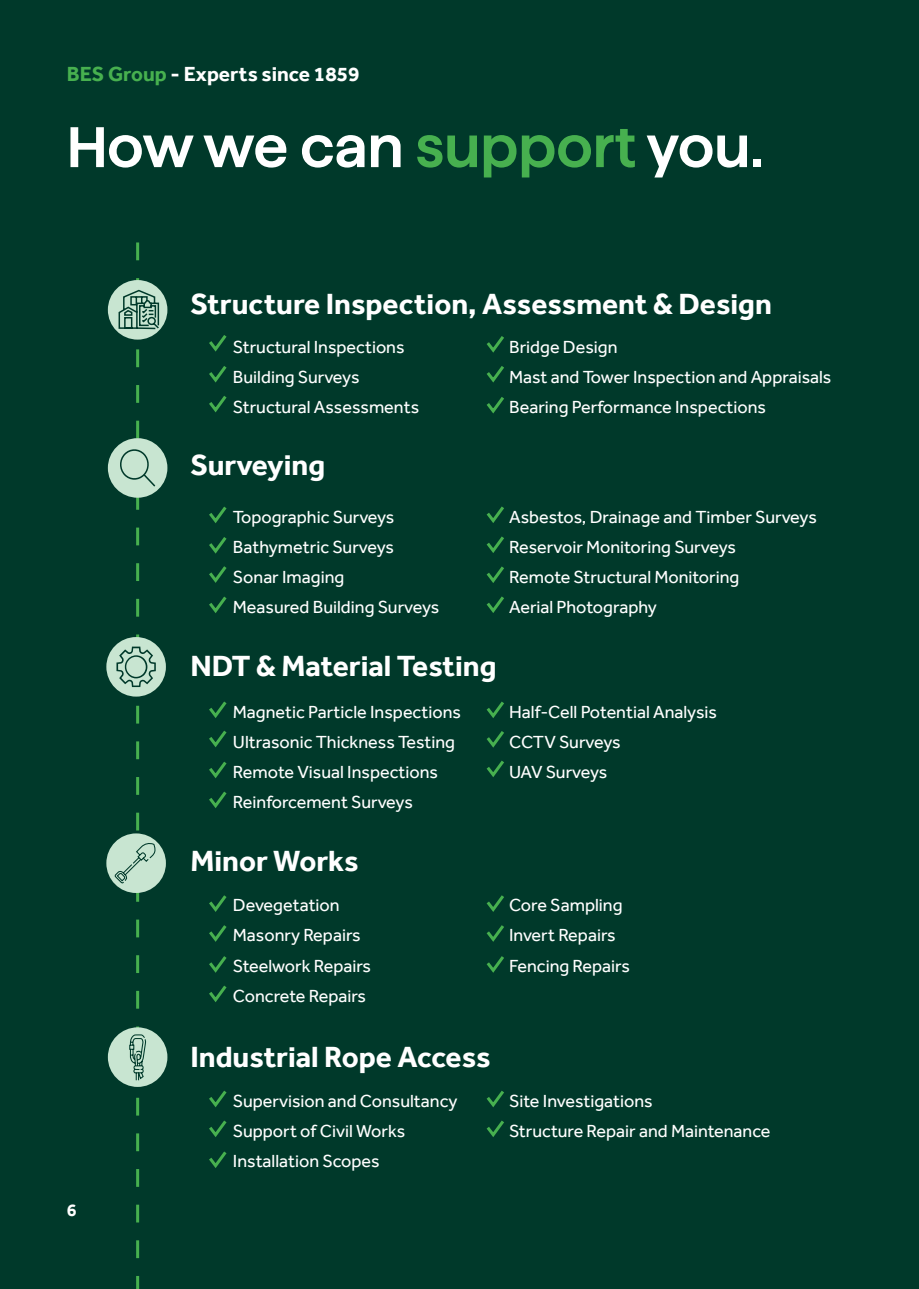
<style>
.page{position:relative;width:919px;height:1289px;background:#fff}
.page>*{position:absolute;margin:0;border:0;box-sizing:border-box;transform-origin:0 0}
.t1{font:600 57px "Haffer SQXH";color:#fff}
.t2{font:700 30px "Effra";color:#fff}
.t3{font:700 21px "Effra";color:#fff}
.t4{font:18px "Effra";color:#fff}
.t5{font:18px "Effra";letter-spacing:-.02em;color:#fff}
.t6{font:700 18px "Effra";color:#fff}
.s1{color:#47b04f}
</style>
<div class="page">
<div style="left:0;top:0;width:918px;height:1288px;background:#00392a"></div>
<div style="left:108px;top:280px;width:59px;height:59px;background:#c8e5d1;border-radius:50%"></div>
<div style="left:108px;top:438px;width:59px;height:59px;background:#c8e5d1;border-radius:50%"></div>
<div style="left:106px;top:637px;width:60px;height:59px;background:#c8e5d1;border-radius:50%"></div>
<div style="left:106px;top:833px;width:60px;height:60px;background:#c8e5d1;border-radius:50%"></div>
<div style="left:108px;top:1027px;width:59px;height:59px;background:#c8e5d1;border-radius:50%"></div>
<svg style="left:209px;top:895px;width:18px;height:17px"></svg>
<svg style="left:486px;top:895px;width:18px;height:17px"></svg>
<svg style="left:209px;top:925px;width:18px;height:17px"></svg>
<svg style="left:486px;top:925px;width:18px;height:17px"></svg>
<svg style="left:209px;top:956px;width:18px;height:17px"></svg>
<svg style="left:209px;top:985px;width:18px;height:17px"></svg>
<svg style="left:486px;top:956px;width:18px;height:17px"></svg>
<svg style="left:209px;top:701px;width:18px;height:17px"></svg>
<svg style="left:486px;top:701px;width:18px;height:17px"></svg>
<svg style="left:486px;top:731px;width:18px;height:17px"></svg>
<svg style="left:486px;top:760px;width:18px;height:17px"></svg>
<svg style="left:209px;top:730px;width:18px;height:17px"></svg>
<svg style="left:209px;top:761px;width:18px;height:17px"></svg>
<svg style="left:209px;top:791px;width:18px;height:17px"></svg>
<svg style="left:209px;top:506px;width:18px;height:17px"></svg>
<svg style="left:486px;top:506px;width:18px;height:17px"></svg>
<svg style="left:486px;top:536px;width:18px;height:17px"></svg>
<svg style="left:486px;top:566px;width:18px;height:17px"></svg>
<svg style="left:486px;top:596px;width:18px;height:17px"></svg>
<svg style="left:209px;top:537px;width:18px;height:17px"></svg>
<svg style="left:209px;top:566px;width:18px;height:17px"></svg>
<svg style="left:209px;top:596px;width:18px;height:17px"></svg>
<svg style="left:209px;top:335px;width:18px;height:17px"></svg>
<svg style="left:486px;top:336px;width:18px;height:17px"></svg>
<svg style="left:209px;top:366px;width:18px;height:17px"></svg>
<svg style="left:487px;top:366px;width:17px;height:17px"></svg>
<svg style="left:209px;top:396px;width:18px;height:17px"></svg>
<svg style="left:486px;top:397px;width:18px;height:17px"></svg>
<svg style="left:209px;top:1090px;width:18px;height:17px"></svg>
<svg style="left:486px;top:1090px;width:18px;height:17px"></svg>
<svg style="left:209px;top:1120px;width:18px;height:17px"></svg>
<svg style="left:486px;top:1120px;width:18px;height:17px"></svg>
<svg style="left:209px;top:1151px;width:18px;height:17px"></svg>
<svg style="left:114px;top:242px;width:46px;height:1046px"></svg>
<p class="t3" style="left:67px;top:61px;width:294px"><span class="s1">BES Group</span> - Experts since 1859</p>
<p class="t1" style="left:67px;top:105px;width:697px">How we can <span class="s1">support</span> you.</p>
<p class="t2" style="left:190px;top:285px;width:583px">Structure Inspection, Assessment &amp; Design</p>
<p class="t4" style="left:233px;top:336px;width:173px">Structural Inspections</p>
<p class="t4" style="left:233px;top:366px;width:128px">Building Surveys</p>
<p class="t4" style="left:233px;top:396px;width:188px">Structural Assessments</p>
<p class="t4" style="left:509px;top:336px;width:110px">Bridge Design</p>
<p class="t4" style="left:509px;top:366px;width:324px">Mast and Tower Inspection and Appraisals</p>
<p class="t4" style="left:509px;top:396px;width:258px">Bearing Performance Inspections</p>
<p class="t6" style="left:67px;top:1199px;width:11px">6</p>
<p class="t2" style="left:190px;top:447px;width:136px">Surveying</p>
<p class="t4" style="left:233px;top:506px;width:163px">Topographic Surveys</p>
<p class="t4" style="left:233px;top:536px;width:163px">Bathymetric Surveys</p>
<p class="t4" style="left:233px;top:566px;width:113px">Sonar Imaging</p>
<p class="t4" style="left:233px;top:596px;width:208px">Measured Building Surveys</p>
<p class="t4" style="left:509px;top:506px;width:309px">Asbestos, Drainage and Timber Surveys</p>
<p class="t4" style="left:509px;top:536px;width:228px">Reservoir Monitoring Surveys</p>
<p class="t4" style="left:509px;top:566px;width:232px">Remote Structural Monitoring</p>
<p class="t4" style="left:509px;top:596px;width:149px">Aerial Photography</p>
<p class="t2" style="left:190px;top:648px;width:307px">NDT &amp; Material Testing</p>
<p class="t4" style="left:233px;top:701px;width:229px">Magnetic Particle Inspections</p>
<p class="t4" style="left:233px;top:731px;width:224px">Ultrasonic Thickness Testing</p>
<p class="t4" style="left:233px;top:761px;width:207px">Remote Visual Inspections</p>
<p class="t4" style="left:233px;top:791px;width:181px">Reinforcement Surveys</p>
<p class="t4" style="left:509px;top:701px;width:209px">Half-Cell Potential Analysis</p>
<p class="t5" style="left:509px;top:731px;width:113px">CCTV Surveys</p>
<p class="t5" style="left:509px;top:761px;width:100px">UAV Surveys</p>
<p class="t2" style="left:190px;top:843px;width:170px">Minor Works</p>
<p class="t4" style="left:233px;top:894px;width:108px">Devegetation</p>
<p class="t4" style="left:233px;top:924px;width:129px">Masonry Repairs</p>
<p class="t4" style="left:233px;top:954px;width:140px">Steelwork Repairs</p>
<p class="t4" style="left:233px;top:984px;width:135px">Concrete Repairs</p>
<p class="t4" style="left:509px;top:894px;width:115px">Core Sampling</p>
<p class="t4" style="left:509px;top:924px;width:108px">Invert Repairs</p>
<p class="t4" style="left:509px;top:954px;width:122px">Fencing Repairs</p>
<p class="t2" style="left:190px;top:1038px;width:302px">Industrial Rope Access</p>
<p class="t4" style="left:233px;top:1089px;width:226px">Supervision and Consultancy</p>
<p class="t4" style="left:233px;top:1119px;width:174px">Support of Civil Works</p>
<p class="t4" style="left:233px;top:1150px;width:148px">Installation Scopes</p>
<p class="t4" style="left:509px;top:1089px;width:145px">Site Investigations</p>
<p class="t4" style="left:509px;top:1119px;width:263px">Structure Repair and Maintenance</p>
</div>
